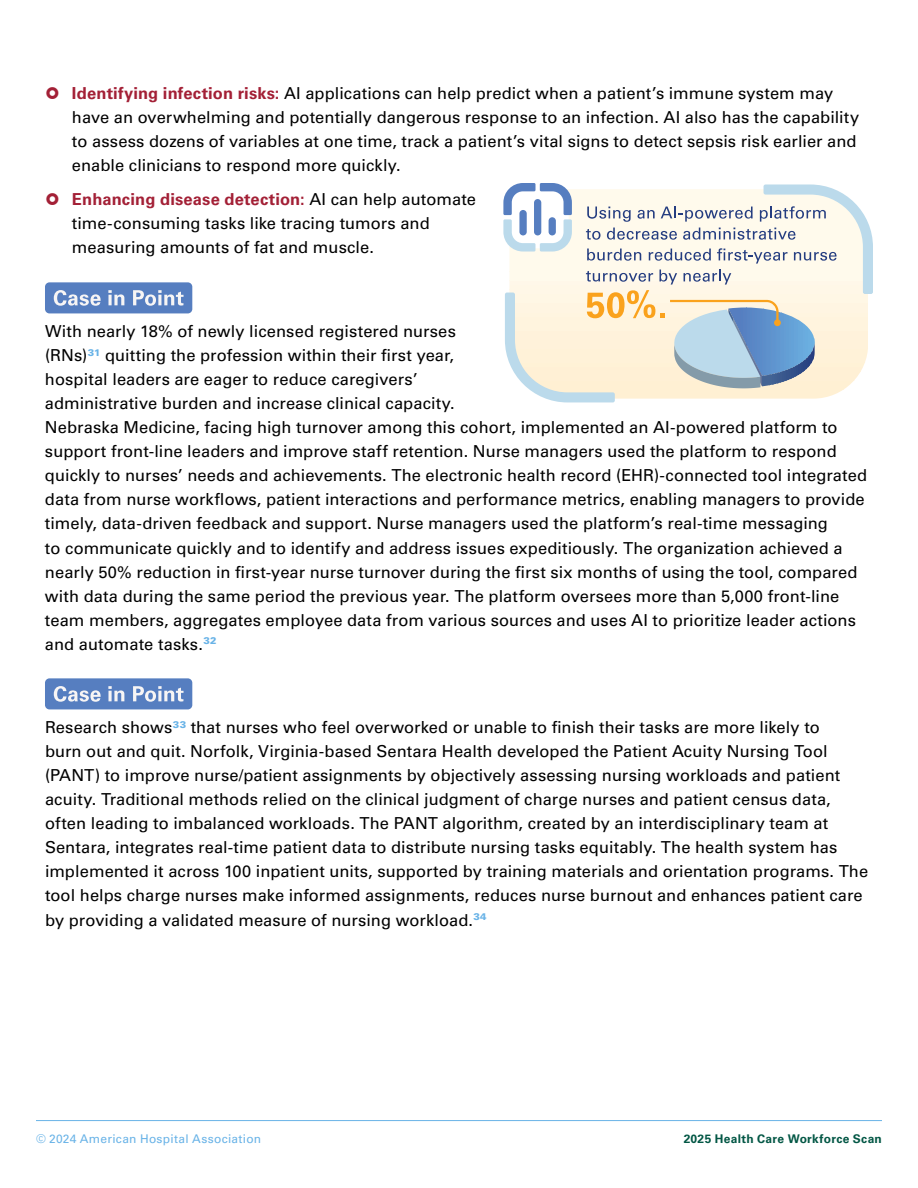
<style>
.page{position:relative;width:918px;height:1188px;background:#fff}
.page>*{position:absolute;margin:0;border:0;box-sizing:border-box;transform-origin:0 0}
.t1{font:16.5px/24px "Univers LT Std";letter-spacing:.005em;color:#000}
.t2{font:12px "Univers LT Std";letter-spacing:.025em;color:#69b3e7}
.t3{font:700 12px "Univers LT Std";letter-spacing:.025em;color:#035745}
.s1{font-weight:700;color:#a32036}
</style>
<div class="page">
<div style="left:45px;top:282px;width:147px;height:31px;background:#567ec0;border-radius:4px"></div>
<svg style="left:54px;top:290px;width:47px;height:16px"></svg>
<svg style="left:108px;top:290px;width:16px;height:15px"></svg>
<svg style="left:133px;top:290px;width:51px;height:16px"></svg>
<div style="left:45px;top:678px;width:147px;height:31px;background:#567ec0;border-radius:4px"></div>
<svg style="left:54px;top:686px;width:47px;height:16px"></svg>
<svg style="left:108px;top:686px;width:16px;height:15px"></svg>
<svg style="left:133px;top:686px;width:51px;height:16px"></svg>
<svg style="left:503px;top:183px;width:370px;height:219px;background:#e4e4de"></svg>
<div style="left:774px;top:319px;width:7px;height:7px;background:#faa21d;border-radius:50%"></div>
<hr style="left:36px;top:1120px;width:846px;height:1px;background:#69b3e7">
<p class="t1" style="left:72px;top:81px;width:789px"><span class="s1">Identifying infection risks:</span> AI applications can help predict when a patient’s immune system may have an overwhelming and potentially dangerous response to an infection. AI also has the capability to assess dozens of variables at one time, track a patient’s vital signs to detect sepsis risk earlier and enable clinicians to respond more quickly.</p>
<p class="t1" style="left:72px;top:188px;width:406px"><span class="s1">Enhancing disease detection:</span> AI can help automate time-consuming tasks like tracing tumors and measuring amounts of fat and muscle.</p>
<p class="t1" style="left:45px;top:320px;width:824px">With nearly 18% of newly licensed registered nurses<br>(RNs)<sup>31</sup> quitting the profession within their first year,<br>hospital leaders are eager to reduce caregivers’<br>administrative burden and increase clinical capacity.<br>Nebraska Medicine, facing high turnover among this cohort, implemented an AI-powered platform to support front-line leaders and improve staff retention. Nurse managers used the platform to respond quickly to nurses’ needs and achievements. The electronic health record (EHR)-connected tool integrated data from nurse workflows, patient interactions and performance metrics, enabling managers to provide timely, data-driven feedback and support. Nurse managers used the platform’s real-time messaging<br>to communicate quickly and to identify and address issues expeditiously. The organization achieved a nearly 50% reduction in first-year nurse turnover during the first six months of using the tool, compared with data during the same period the previous year. The platform oversees more than 5,000 front-line team members, aggregates employee data from various sources and uses AI to prioritize leader actions and automate tasks.<sup>32</sup></p>
<p class="t1" style="left:45px;top:716px;width:825px">Research shows<sup>33</sup> that nurses who feel overworked or unable to finish their tasks are more likely to<br>burn out and quit. Norfolk, Virginia-based Sentara Health developed the Patient Acuity Nursing Tool (PANT) to improve nurse/patient assignments by objectively assessing nursing workloads and patient acuity. Traditional methods relied on the clinical judgment of charge nurses and patient census data, often leading to imbalanced workloads. The PANT algorithm, created by an interdisciplinary team at Sentara, integrates real-time patient data to distribute nursing tasks equitably. The health system has implemented it across 100 inpatient units, supported by training materials and orientation programs. The tool helps charge nurses make informed assignments, reduces nurse burnout and enhances patient care by providing a validated measure of nursing workload.<sup>34</sup></p>
<p class="t2" style="left:36px;top:1132px;width:227px">© 2024 American Hospital Association</p>
<p class="t3" style="left:684px;top:1132px;width:200px">2025 Health Care Workforce Scan</p>
</div>
